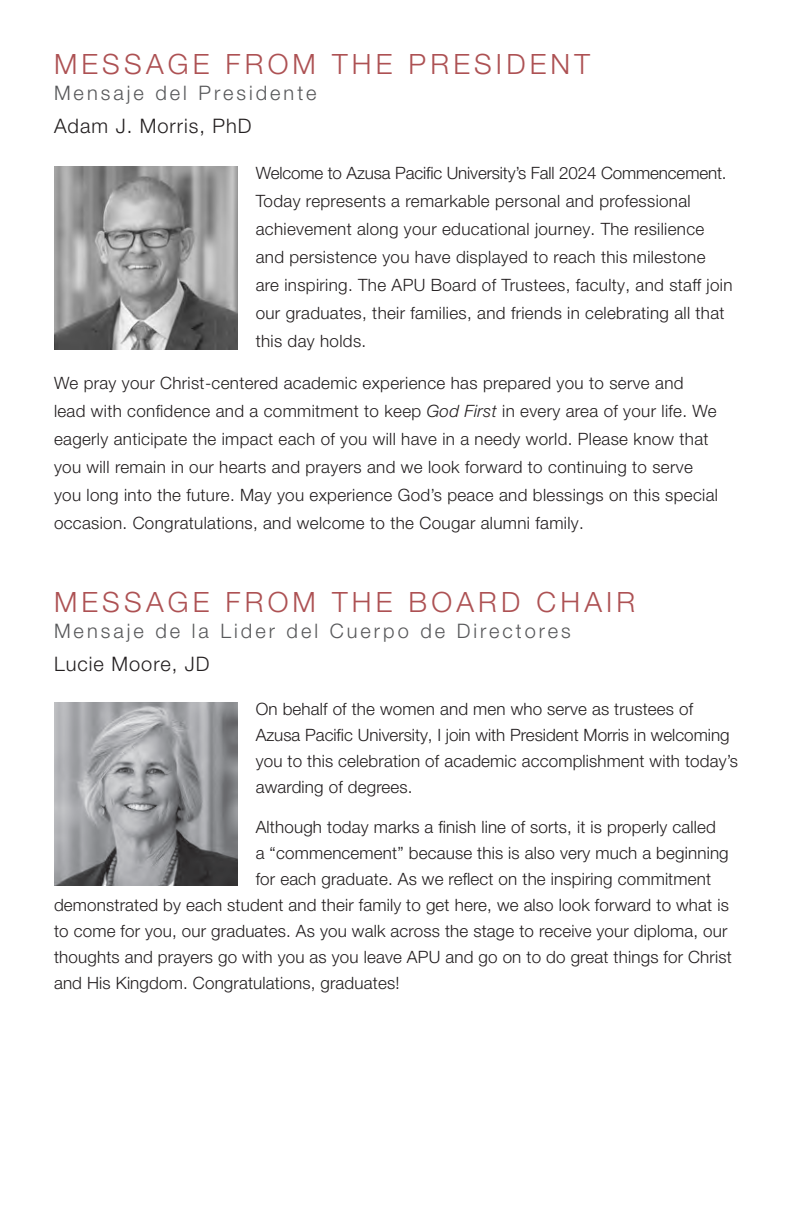
<style>
.page{position:relative;width:792px;height:1224px;background:#fff}
.page>*{position:absolute;margin:0;border:0;box-sizing:border-box;transform-origin:0 0}
.t1{font:300 28px "Helvetica Neue LT Pro";letter-spacing:.15em;color:#ad5153}
.t2{font:300 20px "Helvetica Neue LT Pro";letter-spacing:.15em;color:#57585a}
.t3{font:300 20px "Helvetica Neue LT Pro";letter-spacing:.05em;color:#231f20}
.t4{font:300 17px/28px "Helvetica Neue LT Pro";letter-spacing:.02em;color:#231f20}
.s1{font-style:italic}
</style>
<div class="page">
<img style="left:54px;top:166px;width:184px;height:184px">
<img style="left:54px;top:702px;width:184px;height:184px">
<h1 class="t1" style="left:54px;top:47px;width:538px">MESSAGE FROM THE PRESIDENT</h1>
<p class="t2" style="left:54px;top:81px;width:264px">Mensaje del Presidente</p>
<p class="t3" style="left:54px;top:114px;width:199px">Adam J. Morris, PhD</p>
<p class="t4" style="left:256px;top:159px;width:478px">Welcome to Azusa Pacific University’s Fall 2024 Commencement.<br>Today represents a remarkable personal and professional achievement along your educational journey. The resilience and persistence you have displayed to reach this milestone are inspiring. The APU Board of Trustees, faculty, and staff join our graduates, their families, and friends in celebrating all that this day holds.</p>
<p class="t4" style="left:54px;top:369px;width:666px">We pray your Christ-centered academic experience has prepared you to serve and lead with confidence and a commitment to keep <span class="s1">God First</span> in every area of your life. We eagerly anticipate the impact each of you will have in a needy world. Please know that you will remain in our hearts and prayers and we look forward to continuing to serve you long into the future. May you experience God’s peace and blessings on this special occasion. Congratulations, and welcome to the Cougar alumni family.</p>
<h1 class="t1" style="left:54px;top:585px;width:583px">MESSAGE FROM THE BOARD CHAIR</h1>
<p class="t2" style="left:54px;top:618px;width:518px">Mensaje de la Lider del Cuerpo de Directores</p>
<p class="t3" style="left:54px;top:651px;width:157px">Lucie Moore, JD</p>
<p class="t4" style="left:256px;top:695px;width:484px;line-height:26px">On behalf of the women and men who serve as trustees of Azusa Pacific University, I join with President Morris in welcoming you to this celebration of academic accomplishment with today’s awarding of degrees.</p>
<p class="t4" style="left:256px;top:813px;width:462px">Although today marks a finish line of sorts, it is properly called</p>
<p class="t4" style="left:256px;top:839px;width:475px">a “commencement” because this is also very much a beginning</p>
<p class="t4" style="left:256px;top:865px;width:457px">for each graduate. As we reflect on the inspiring commitment</p>
<p class="t4" style="left:54px;top:891px;width:676px">demonstrated by each student and their family to get here, we also look forward to what is</p>
<p class="t4" style="left:54px;top:917px;width:675px">to come for you, our graduates. As you walk across the stage to receive your diploma, our</p>
<p class="t4" style="left:54px;top:943px;width:679px">thoughts and prayers go with you as you leave APU and go on to do great things for Christ</p>
<p class="t4" style="left:54px;top:969px;width:347px">and His Kingdom. Congratulations, graduates!</p>
</div>
